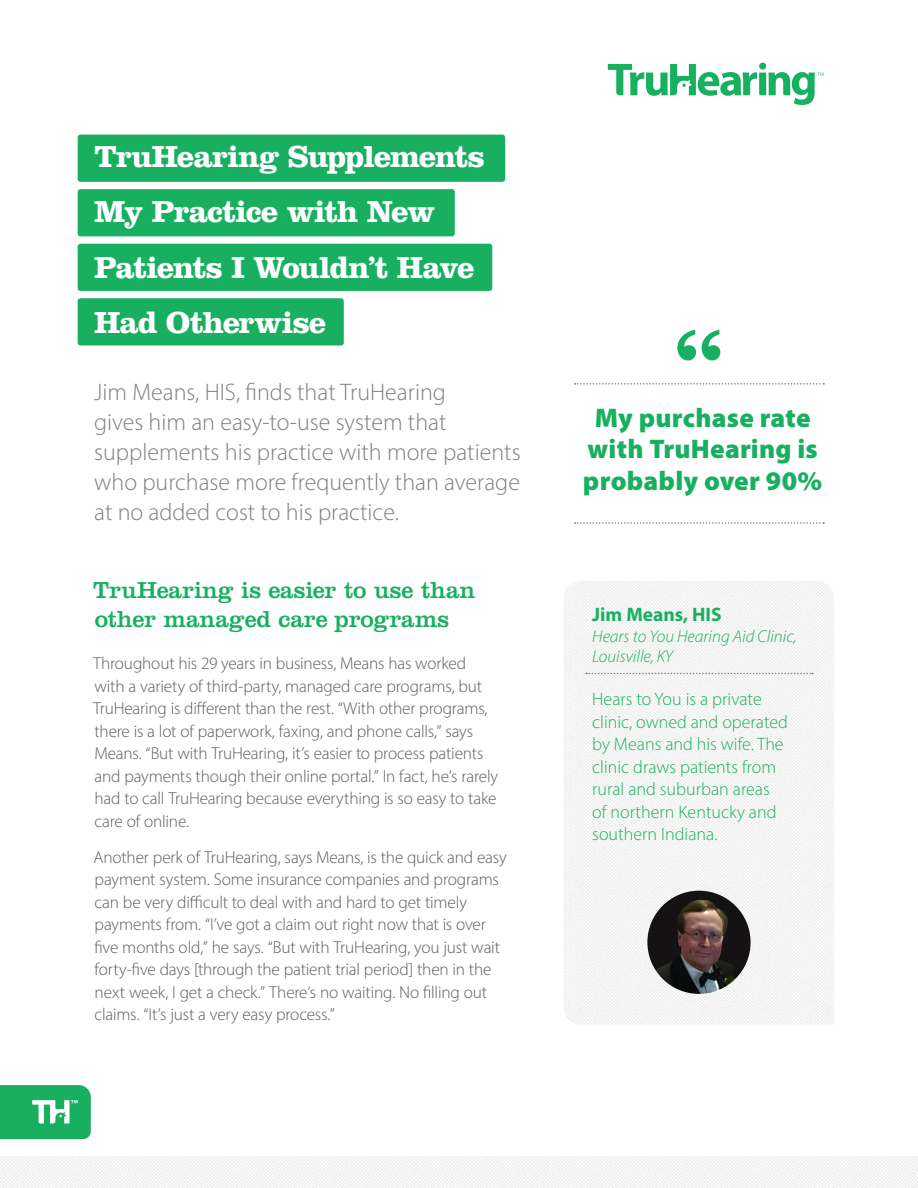
<style>
.page{position:relative;width:918px;height:1188px;background:#fff}
.page>*{position:absolute;margin:0;border:0;box-sizing:border-box;transform-origin:0 0}
.t1{font:700 31.5px/55.5px "Clarendon LT Std";letter-spacing:-.035em;color:#fff}
.t2{font:900 27px/31.5px "Myriad Pro";letter-spacing:.01em;color:#18b060;text-align:center}
.t3{font:300 24px/30px "Myriad Pro";color:#7f7e81}
.SubHead{font:24px/28.8px "Clarendon LT Std";letter-spacing:-.005em;color:#18b060}
.t4{font:700 19.5px "Myriad Pro";color:#18b060}
.t5{font:300 18px/22.5px "Myriad Pro";color:#18b060}
.BodyText{font:300 17.25px/22.5px "Myriad Pro";letter-spacing:-.01em;color:#5c5c5f}
.t6{font:italic 300 17.25px/20.7px "Myriad Pro";color:#18b060}
</style>
<div class="page">
<svg style="left:608px;top:62px;width:216px;height:43px"></svg>
<div style="left:78px;top:135px;width:427px;height:47px;background:#18b060;border-radius:3px"></div>
<div style="left:78px;top:189px;width:377px;height:47px;background:#18b060;border-radius:3px"></div>
<div style="left:78px;top:244px;width:414px;height:47px;background:#18b060;border-radius:3px"></div>
<div style="left:78px;top:298px;width:266px;height:48px;background:#18b060;border-radius:3px"></div>
<img style="left:564px;top:581px;width:270px;height:443px">
<img style="left:647px;top:891px;width:104px;height:103px;border-radius:52px">
<svg style="left:586px;top:673px;width:227px;height:1px"></svg>
<svg style="left:575px;top:383px;width:249px;height:2px"></svg>
<svg style="left:575px;top:522px;width:249px;height:2px"></svg>
<svg style="left:677px;top:330px;width:43px;height:30px"></svg>
<img style="left:0;top:1157px;width:918px;height:31px">
<svg style="left:0;top:1085px;width:91px;height:54px;background:#31b871"></svg>
<p class="t1" style="left:94px;top:128px;width:392px">TruHearing Supplements<br>My Practice with New<br>Patients I Wouldn’t Have<br>Had Otherwise</p>
<p class="t3" style="left:94px;top:376px;width:428px">Jim Means, HIS, finds that TruHearing<br>gives him an easy-to-use system that supplements his practice with more patients who purchase more frequently than average at no added cost to his practice.</p>
<p class="SubHead" style="left:93px;top:575px;width:384px">TruHearing is easier to use than other managed care programs</p>
<p class="BodyText" style="left:93px;top:652px;width:407px">Throughout his 29 years in business, Means has worked with a variety of third-party, managed care programs, but TruHearing is different than the rest. “With other programs, there is a lot of paperwork, faxing, and phone calls,” says Means. “But with TruHearing, it’s easier to process patients and payments though their online portal.” In fact, he’s rarely had to call TruHearing because everything is so easy to take care of online.</p>
<p class="BodyText" style="left:94px;top:846px;width:415px">Another perk of TruHearing, says Means, is the quick and easy payment system. Some insurance companies and programs can be very difficult to deal with and hard to get timely payments from. “I’ve got a claim out right now that is over five months old,” he says. “But with TruHearing, you just wait forty-five days [through the patient trial period] then in the next week, I get a check.” There’s no waiting. No filling out claims. “It’s just a very easy process.”</p>
<p class="t2" style="left:583px;top:401px;width:241px">My purchase rate with TruHearing is probably over 90%</p>
<p class="t4" style="left:592px;top:602px;width:131px">Jim Means, HIS</p>
<p class="t6" style="left:592px;top:625px;width:206px">Hears to You Hearing Aid Clinic,<br>Louisville, KY</p>
<p class="t5" style="left:592px;top:688px;width:197px">Hears to You is a private clinic, owned and operated by Means and his wife. The clinic draws patients from rural and suburban areas of northern Kentucky and southern Indiana.</p>
</div>
